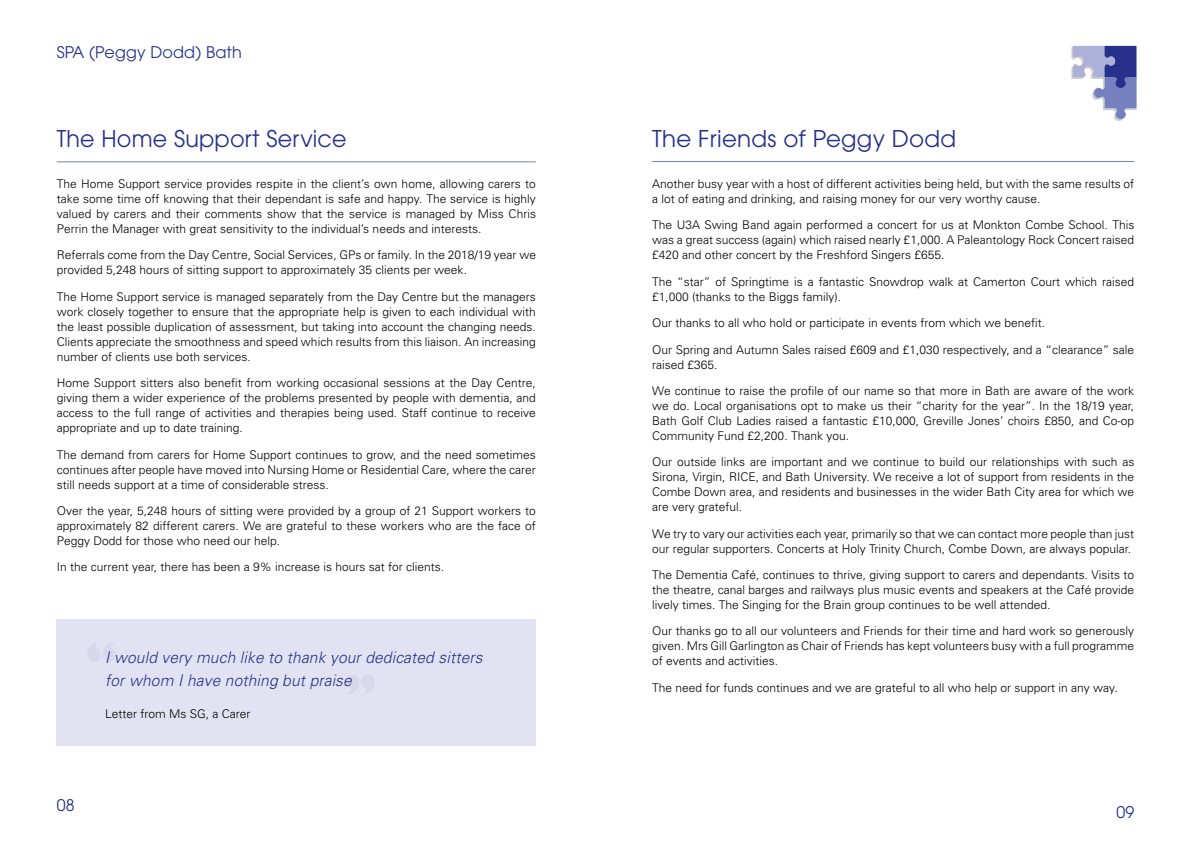
<style>
.page{position:relative;width:1191px;height:842px;background:#fff}
.page>*{position:absolute;margin:0;border:0;box-sizing:border-box;transform-origin:0 0}
.t1{font:23px "Avant Garde";letter-spacing:.01em;color:#27318b}
.t2{font:italic 300 16px/23px "Univers";letter-spacing:.01em;color:#27318b}
.t3{font:16px "Avant Garde";letter-spacing:.01em;color:#27318b}
.t4{font:300 12px/15px "Univers";color:#000;text-align:justify}
</style>
<div class="page">
<hr style="left:57px;top:162px;width:479px;height:1px;background:#7581bf">
<div style="left:57px;top:619px;width:479px;height:127px;background:#e2e3f2"></div>
<img style="left:1071px;top:45px;width:66px;height:76px">
<svg style="left:1073px;top:46px;width:63px;height:73px"></svg>
<hr style="left:652px;top:161px;width:482px;height:1px;background:#7581bf">
<svg style="left:88px;top:642px;width:28px;height:19px"></svg>
<svg style="left:346px;top:675px;width:28px;height:19px"></svg>
<h2 class="t3" style="left:57px;top:43px;width:187px">SPA (Peggy Dodd) Bath</h2>
<h1 class="t1" style="left:57px;top:125px;width:291px">The Home Support Service</h1>
<h1 class="t1" style="left:652px;top:125px;width:305px">The Friends of Peggy Dodd</h1>
<p class="t4" style="left:57px;top:176px;width:481px">The Home Support service provides respite in the client’s own home, allowing carers to take some time off knowing that their dependant is safe and happy. The service is highly valued by carers and their comments show that the service is managed by Miss Chris Perrin the Manager with great sensitivity to the individual’s needs and interests.</p>
<p class="t4" style="left:57px;top:248px;width:481px">Referrals come from the Day Centre, Social Services, GPs or family. In the 2018/19 year we provided 5,248 hours of sitting support to approximately 35 clients per week.</p>
<p class="t4" style="left:57px;top:289px;width:481px">The Home Support service is managed separately from the Day Centre but the managers work closely together to ensure that the appropriate help is given to each individual with the least possible duplication of assessment, but taking into account the changing needs.<br>Clients appreciate the smoothness and speed which results from this liaison. An increasing number of clients use both services.</p>
<p class="t4" style="left:57px;top:375px;width:481px">Home Support sitters also benefit from working occasional sessions at the Day Centre, giving them a wider experience of the problems presented by people with dementia, and access to the full range of activities and therapies being used. Staff continue to receive appropriate and up to date training.</p>
<p class="t4" style="left:57px;top:447px;width:481px">The demand from carers for Home Support continues to grow, and the need sometimes continues after people have moved into Nursing Home or Residential Care, where the carer still needs support at a time of considerable stress.</p>
<p class="t4" style="left:57px;top:503px;width:481px">Over the year, 5,248 hours of sitting were provided by a group of 21 Support workers to approximately 82 different carers. We are grateful to these workers who are the face of Peggy Dodd for those who need our help.</p>
<p class="t4" style="left:57px;top:559px;width:389px">In the current year, there has been a 9% increase is hours sat for clients.</p>
<p class="t4" style="left:652px;top:176px;width:483px">Another busy year with a host of different activities being held, but with the same results of a lot of eating and drinking, and raising money for our very worthy cause.</p>
<p class="t4" style="left:652px;top:218px;width:483px">The U3A Swing Band again performed a concert for us at Monkton Combe School. This was a great success (again) which raised nearly £1,000. A Paleantology Rock Concert raised £420 and other concert by the Freshford Singers £655.</p>
<p class="t4" style="left:652px;top:274px;width:483px">The “star” of Springtime is a fantastic Snowdrop walk at Camerton Court which raised £1,000 (thanks to the Biggs family).</p>
<p class="t4" style="left:652px;top:310px;width:483px;line-height:26.3px">Our thanks to all who hold or participate in events from which we benefit.<br>Our Spring and Autumn Sales raised £609 and £1,030 respectively, and a “clearance” sale</p>
<p class="t4" style="left:652px;top:351px;width:483px;line-height:26.3px">raised £365.<br>We continue to raise the profile of our name so that more in Bath are aware of the work</p>
<p class="t4" style="left:652px;top:398px;width:483px">we do. Local organisations opt to make us their “charity for the year”. In the 18/19 year, Bath Golf Club Ladies raised a fantastic £10,000, Greville Jones’ choirs £850, and Co-op Community Fund £2,200. Thank you.</p>
<p class="t4" style="left:652px;top:454px;width:483px">Our outside links are important and we continue to build our relationships with such as Sirona, Virgin, RICE, and Bath University. We receive a lot of support from residents in the Combe Down area, and residents and businesses in the wider Bath City area for which we are very grateful.</p>
<p class="t4" style="left:652px;top:526px;width:483px">We try to vary our activities each year, primarily so that we can contact more people than just our regular supporters. Concerts at Holy Trinity Church, Combe Down, are always popular.</p>
<p class="t4" style="left:652px;top:567px;width:483px">The Dementia Café, continues to thrive, giving support to carers and dependants. Visits to the theatre, canal barges and railways plus music events and speakers at the Café provide lively times. The Singing for the Brain group continues to be well attended.</p>
<p class="t4" style="left:652px;top:623px;width:483px">Our thanks go to all our volunteers and Friends for their time and hard work so generously given. Mrs Gill Garlington as Chair of Friends has kept volunteers busy with a full programme of events and activities.</p>
<p class="t4" style="left:652px;top:680px;width:467px">The need for funds continues and we are grateful to all who help or support in any way.</p>
<h2 class="t2" style="left:105px;top:646px;width:379px">I would very much like to thank your dedicated sitters for whom I have nothing but praise</h2>
<p class="t4" style="left:105px;top:706px;width:147px">Letter from Ms SG, a Carer</p>
<h2 class="t3" style="left:57px;top:795px;width:19px">08</h2>
<h2 class="t3" style="left:1116px;top:802px;width:19px">09</h2>
</div>
